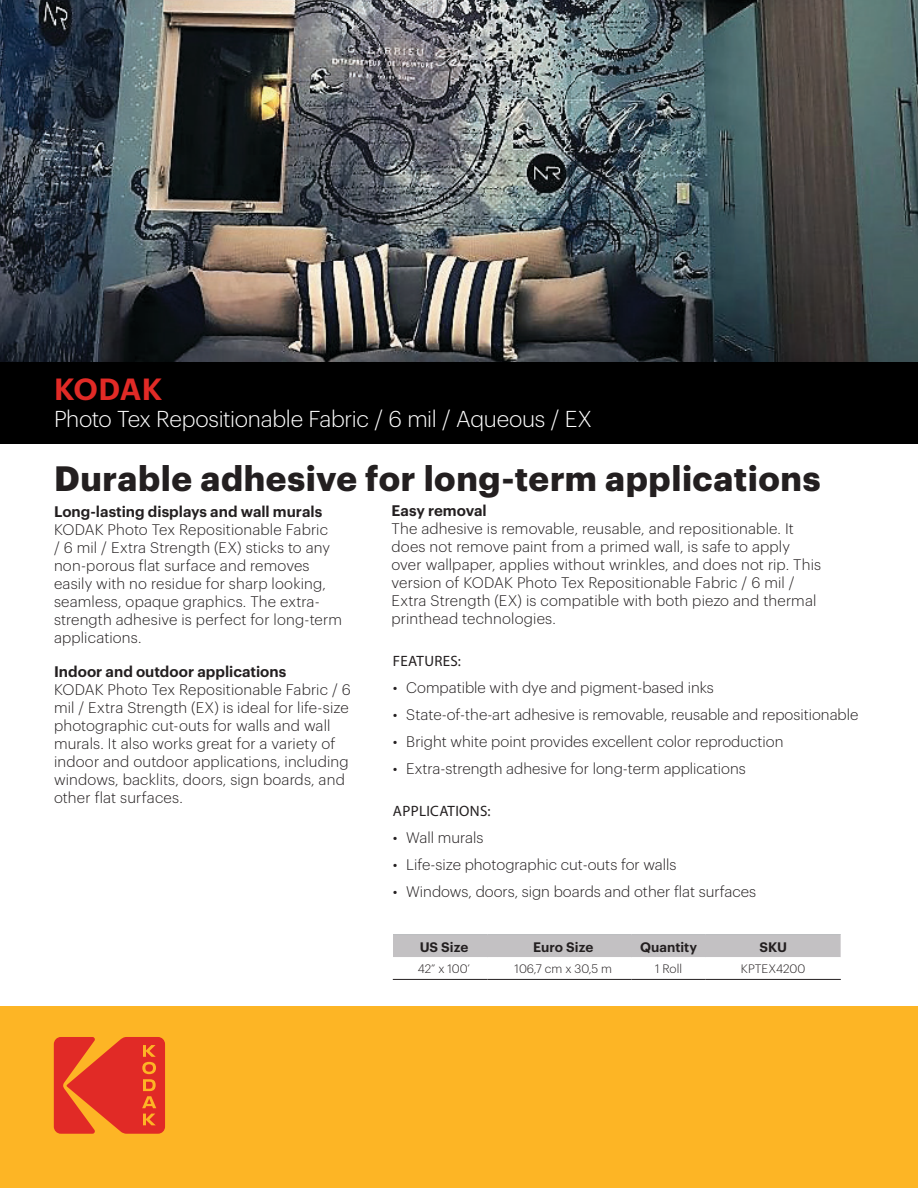
<style>
.page{position:relative;width:918px;height:1188px;background:#fff}
.page>*{position:absolute;margin:0;border:0;box-sizing:border-box;transform-origin:0 0}
.t1{font:700 34.5px "Graphik";letter-spacing:.02em;color:#231f20}
.t2{font:600 30px "Graphik";letter-spacing:-.005em;color:#e12a26}
.t3{font:300 22.5px "Graphik";letter-spacing:-.015em;color:#fff}
.t4{font:300 15px/18px "Graphik";letter-spacing:.005em;color:#231f20}
.t5{font:600 15px "Graphik";color:#231f20}
.t6{font:15px "Myriad Pro";letter-spacing:.02em;color:#231f20}
.t7{font:600 13.5px "Graphik";color:#231f20}
.t8{font:300 12px "Graphik";color:#231f20}
</style>
<div class="page">
<img style="left:0;top:0;width:918px;height:362px">
<div style="left:0;top:362px;width:918px;height:82px;background:#000"></div>
<div style="left:0;top:1007px;width:918px;height:181px;background:#fdb525"></div>
<svg style="left:54px;top:1037px;width:111px;height:97px"></svg>
<hr style="left:393px;top:934px;width:95px;height:1px;background:#bcbec0">
<hr style="left:488px;top:934px;width:144px;height:1px;background:#bcbec0">
<hr style="left:632px;top:934px;width:74px;height:1px;background:#bcbec0">
<hr style="left:706px;top:934px;width:135px;height:1px;background:#bcbec0">
<svg style="left:393px;top:935px;width:448px;height:44px"></svg>
<hr style="left:393px;top:979px;width:95px;height:1px;background:#231f20">
<hr style="left:488px;top:979px;width:144px;height:1px;background:#231f20">
<hr style="left:632px;top:979px;width:74px;height:1px;background:#231f20">
<hr style="left:706px;top:979px;width:135px;height:1px;background:#231f20">
<h2 class="t2" style="left:54px;top:367px;width:110px">KODAK</h2>
<h3 class="t3" style="left:54px;top:403px;width:540px">Photo Tex Repositionable Fabric / 6 mil / Aqueous / EX</h3>
<h1 class="t1" style="left:54px;top:451px;width:768px">Durable adhesive for long-term applications</h1>
<p class="t5" style="left:54px;top:500px;width:270px">Long-lasting displays and wall murals</p>
<p class="t4" style="left:54px;top:519px;width:289px">KODAK Photo Tex Repositionable Fabric<br>/ 6 mil / Extra Strength (EX) sticks to any non-porous flat surface and removes easily with no residue for sharp looking, seamless, opaque graphics. The extra&shy;strength adhesive is perfect for long-term applications.</p>
<p class="t5" style="left:54px;top:660px;width:234px">Indoor and outdoor applications</p>
<p class="t4" style="left:54px;top:680px;width:298px">KODAK Photo Tex Repositionable Fabric / 6 mil / Extra Strength (EX) is ideal for life-size photographic cut-outs for walls and wall murals. It also works great for a variety of indoor and outdoor applications, including windows, backlits, doors, sign boards, and other flat surfaces.</p>
<p class="t5" style="left:391px;top:499px;width:97px">Easy removal</p>
<p class="t4" style="left:391px;top:518px;width:431px">The adhesive is removable, reusable, and repositionable. It does not remove paint from a primed wall, is safe to apply over wallpaper, applies without wrinkles, and does not rip. This version of KODAK Photo Tex Repositionable Fabric / 6 mil / Extra Strength (EX) is compatible with both piezo and thermal printhead technologies.</p>
<p class="t6" style="left:393px;top:652px;width:70px">FEATURES:</p>
<p class="t4" style="left:393px;top:677px;width:323px">• Compatible with dye and pigment-based inks</p>
<p class="t4" style="left:393px;top:704px;width:467px">• State-of-the-art adhesive is removable, reusable and repositionable</p>
<p class="t4" style="left:393px;top:731px;width:392px">• Bright white point provides excellent color reproduction</p>
<p class="t4" style="left:393px;top:758px;width:355px">• Extra-strength adhesive for long-term applications</p>
<p class="t6" style="left:393px;top:802px;width:99px">APPLICATIONS:</p>
<p class="t4" style="left:393px;top:827px;width:92px">• Wall murals</p>
<p class="t4" style="left:393px;top:854px;width:285px">• Life-size photographic cut-outs for walls</p>
<p class="t4" style="left:393px;top:881px;width:365px">• Windows, doors, sign boards and other flat surfaces</p>
<p class="t7" style="left:420px;top:936px;width:50px">US Size</p>
<p class="t7" style="left:533px;top:936px;width:62px">Euro Size</p>
<p class="t7" style="left:640px;top:936px;width:58px">Quantity</p>
<p class="t7" style="left:759px;top:936px;width:29px">SKU</p>
<p class="t8" style="left:418px;top:960px;width:54px">42” x 100’</p>
<p class="t8" style="left:515px;top:960px;width:99px">106,7 cm x 30,5 m</p>
<p class="t8" style="left:655px;top:960px;width:28px">1 Roll</p>
<p class="t8" style="left:741px;top:960px;width:66px">KPTEX4200</p>
</div>
